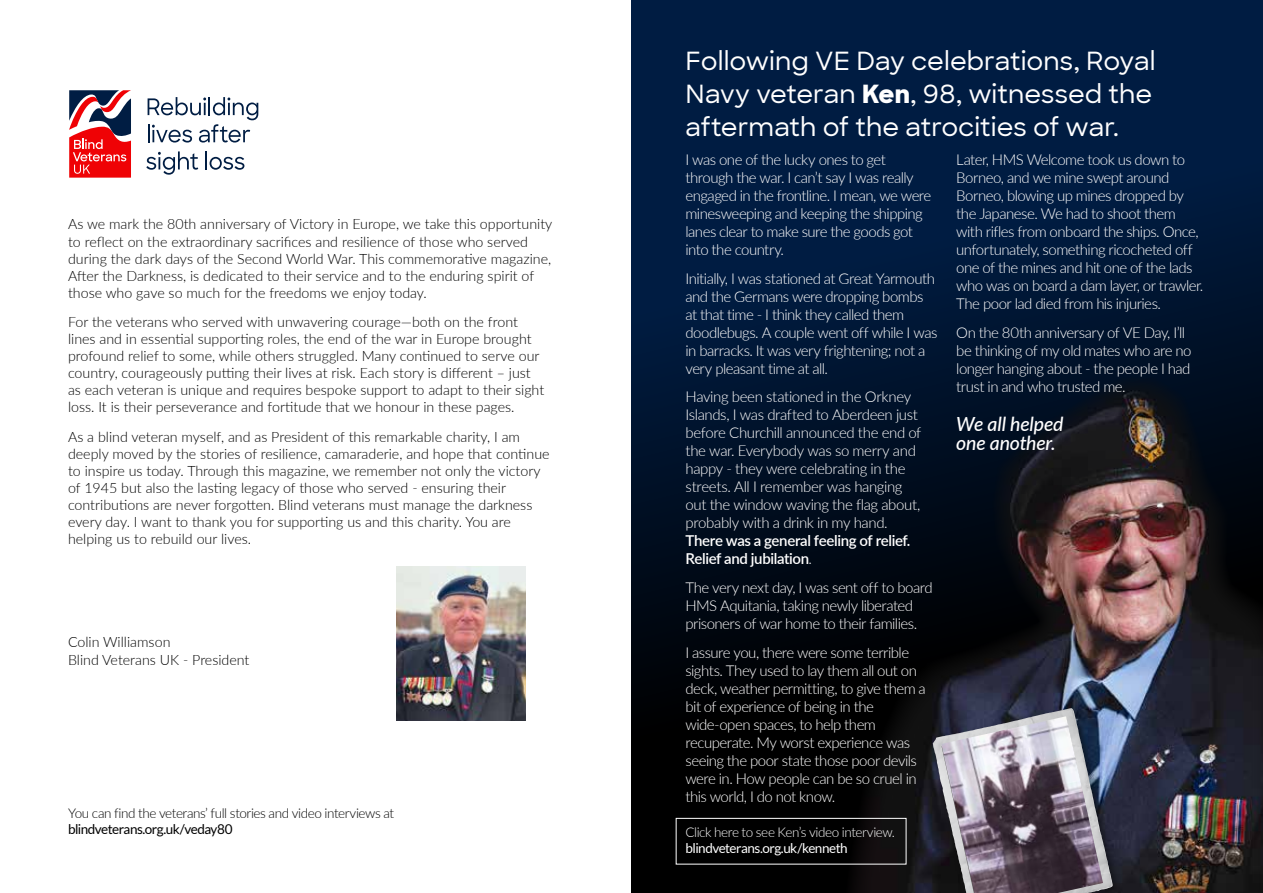
<style>
.page{position:relative;width:1263px;height:893px;background:#fff}
.page>*{position:absolute;margin:0;border:0;box-sizing:border-box;transform-origin:0 0}
.t1{font:500 25.5px/33px "Sharp Sans";color:#fff}
.t2{font:italic 500 19.5px/19.5px "Lato";letter-spacing:-.01em;color:#fff}
.t3{font:300 15px/18px "Lato";letter-spacing:-.035em;color:#fff}
.t4{font:600 15px/18px "Lato";letter-spacing:-.025em;color:#fff}
.t5{font:300 14.25px/17.1px "Lato";color:#000}
.t6{font:300 13.5px "Lato";letter-spacing:-.03em;color:#000}
.t7{font:300 13.5px "Lato";letter-spacing:-.035em;color:#fff}
.t8{font:13.5px "Lato";letter-spacing:-.04em;color:#000}
.t9{font:13.5px "Lato";letter-spacing:-.04em;color:#fff}
.s1{font-weight:800}
.s2{font-weight:300}
</style>
<div class="page">
<div style="left:631px;top:0;width:632px;height:893px;background:linear-gradient(to bottom,#00214f,#010000)"></div>
<img style="left:845px;top:377px;width:418px;height:516px">
<div style="left:929px;top:704px;width:193px;height:189px;background:#000;opacity:.46"></div>
<img style="left:933px;top:708px;width:180px;height:185px">
<img style="left:941px;top:716px;width:162px;height:177px">
<img style="left:396px;top:567px;width:129px;height:153px">
<svg style="left:69px;top:90px;width:62px;height:88px"></svg>
<svg style="left:148px;top:97px;width:110px;height:46px"></svg>
<svg style="left:146px;top:151px;width:52px;height:24px"></svg>
<svg style="left:205px;top:151px;width:39px;height:19px"></svg>
<div style="left:676px;top:818px;width:230px;height:46px;border:1px solid #fff"></div>
<p class="t5" style="left:68px;top:215px;width:486px">As we mark the 80th anniversary of Victory in Europe, we take this opportunity to reflect on the extraordinary sacrifices and resilience of those who served during the dark days of the Second World War. This commemorative magazine, After the Darkness, is dedicated to their service and to the enduring spirit of those who gave so much for the freedoms we enjoy today.</p>
<p class="t5" style="left:68px;top:313px;width:478px">For the veterans who served with unwavering courage—both on the front lines and in essential supporting roles, the end of the war in Europe brought profound relief to some, while others struggled. Many continued to serve our country, courageously putting their lives at risk. Each story is different – just as each veteran is unique and requires bespoke support to adapt to their sight loss. It is their perseverance and fortitude that we honour in these pages.</p>
<p class="t5" style="left:68px;top:427px;width:483px">As a blind veteran myself, and as President of this remarkable charity, I am deeply moved by the stories of resilience, camaraderie, and hope that continue to inspire us today. Through this magazine, we remember not only the victory of 1945 but also the lasting legacy of those who served - ensuring their contributions are never forgotten. Blind veterans must manage the darkness every day. I want to thank you for supporting us and this charity. You are helping us to rebuild our lives.</p>
<p class="t5" style="left:68px;top:633px;width:183px">Colin Williamson<br>Blind Veterans UK - President</p>
<h1 class="t1" style="left:685px;top:43px;width:472px">Following VE Day celebrations, Royal<br>Navy veteran <span class="s1">Ken</span>, 98, witnessed the aftermath of the atrocities of war.</h1>
<p class="t3" style="left:685px;top:150px;width:247px">I was one of the lucky ones to get through the war. I can’t say I was really engaged in the frontline. I mean, we were minesweeping and keeping the shipping lanes clear to make sure the goods got into the country.</p>
<p class="t3" style="left:685px;top:269px;width:253px">Initially, I was stationed at Great Yarmouth and the Germans were dropping bombs at that time - I think they called them doodlebugs. A couple went off while I was in barracks. It was very frightening; not a very pleasant time at all.</p>
<p class="t3" style="left:685px;top:387px;width:237px">Having been stationed in the Orkney Islands, I was drafted to Aberdeen just before Churchill announced the end of the war. Everybody was so merry and happy - they were celebrating in the streets. All I remember was hanging out the window waving the flag about, probably with a drink in my hand.</p>
<p class="t4" style="left:685px;top:531px;width:226px">There was a general feeling of relief.<br>Relief and jubilation<span class="s2">.</span></p>
<p class="t3" style="left:685px;top:578px;width:249px">The very next day, I was sent off to board<br>HMS Aquitania, taking newly liberated prisoners of war home to their families.</p>
<p class="t3" style="left:685px;top:643px;width:242px">I assure you, there were some terrible sights. They used to lay them all out on deck, weather permitting, to give them a bit of experience of being in the wide-open spaces, to help them recuperate. My worst experience was seeing the poor state those poor devils were in. How people can be so cruel in this world, I do not know.</p>
<p class="t3" style="left:956px;top:150px;width:249px">Later, HMS Welcome took us down to Borneo, and we mine swept around Borneo, blowing up mines dropped by the Japanese. We had to shoot them with rifles from onboard the ships. Once, unfortunately, something ricocheted off one of the mines and hit one of the lads who was on board a dam layer, or trawler.<br>The poor lad died from his injuries.</p>
<p class="t3" style="left:956px;top:323px;width:237px">On the 80th anniversary of VE Day, I’ll be thinking of my old mates who are no longer hanging about - the people I had trust in and who trusted me.</p>
<h2 class="t2" style="left:956px;top:413px;width:109px">We all helped one another.</h2>
<p class="t6" style="left:68px;top:804px;width:327px">You can find the veterans’ full stories and video interviews at</p>
<p class="t8" style="left:68px;top:822px;width:166px">blindveterans.org.uk/veday80</p>
<p class="t7" style="left:685px;top:822px;width:211px">Click here to see Ken’s video interview.</p>
<p class="t9" style="left:685px;top:840px;width:164px">blindveterans.org.uk/kenneth</p>
</div>
